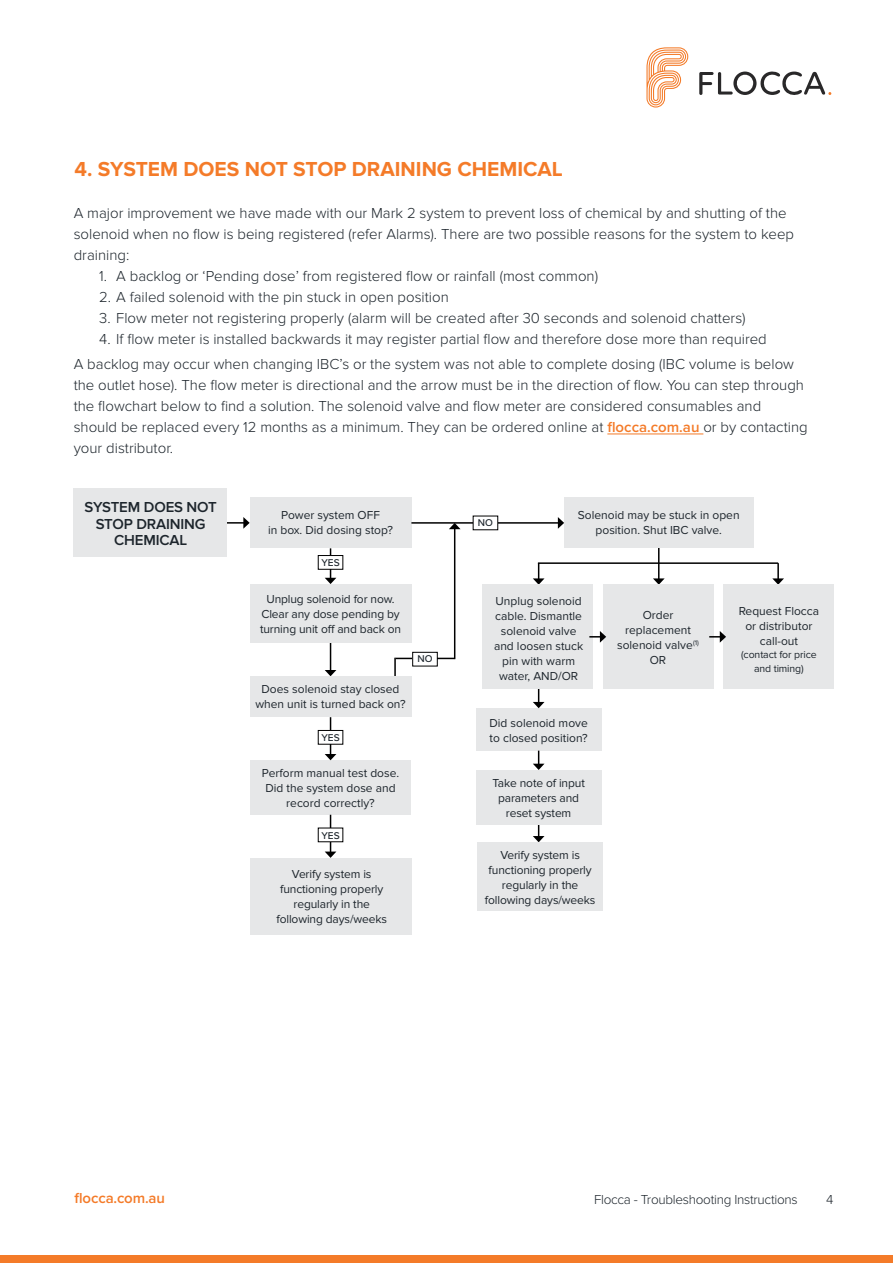
<style>
.page{position:relative;width:893px;height:1263px;background:#fff}
.page>*{position:absolute;margin:0;border:0;box-sizing:border-box;transform-origin:0 0}
.t1{font:700 21px "Proxima Nova";color:#f47b29}
.t2{font:300 15px/21px "Proxima Nova";color:#1d252c}
.t3{font:600 15px/16.5px "Proxima Nova";letter-spacing:-.01em;color:#1d252c;text-align:center}
.t4{font:600 15px "Proxima Nova";letter-spacing:-.01em;color:#f47b29}
.t5{font:300 13.5px "Proxima Nova";letter-spacing:-.02em;color:#1d252c}
.t6{font:12px/15px "Proxima Nova";color:#1d252c;text-align:center}
.t7{font:10.5px/13.5px "Proxima Nova";letter-spacing:-.01em;color:#1d252c;text-align:center}
.t8{font:500 10.2px "Proxima Nova";color:#1d252c}
.s1{font-weight:600;color:#f47b29}
</style>
<div class="page">
<svg style="left:699px;top:71px;width:132px;height:24px"></svg>
<svg style="left:646px;top:47px;width:42px;height:61px"></svg>
<hr style="left:658px;top:544px;width:1px;height:35px;background:#000">
<svg style="left:653px;top:578px;width:12px;height:7px"></svg>
<svg style="left:533px;top:563px;width:11px;height:22px"></svg>
<svg style="left:772px;top:563px;width:12px;height:22px"></svg>
<hr style="left:538px;top:562px;width:240px;height:2px;background:#000">
<svg style="left:533px;top:824px;width:11px;height:18px"></svg>
<div style="left:250px;top:858px;width:161px;height:77px;background:#e6e7e8"></div>
<hr style="left:330px;top:638px;width:1px;height:33px;background:#000">
<svg style="left:325px;top:670px;width:11px;height:6px"></svg>
<svg style="left:227px;top:517px;width:23px;height:12px"></svg>
<svg style="left:394px;top:658px;width:2px;height:18px"></svg>
<hr style="left:396px;top:658px;width:58px;height:1px;background:#000">
<hr style="left:454px;top:528px;width:1px;height:131px;background:#000">
<svg style="left:449px;top:524px;width:12px;height:5px"></svg>
<div style="left:413px;top:652px;width:24px;height:14px;background:#fff"></div>
<div style="left:412px;top:652px;width:25px;height:14px;border:1px solid #000"></div>
<hr style="left:607px;top:434px;width:96px;height:1px;background:#f47b29">
<div style="left:74px;top:489px;width:153px;height:68px;background:#e6e7e8"></div>
<div style="left:250px;top:497px;width:161px;height:51px;background:#e6e7e8"></div>
<div style="left:476px;top:708px;width:125px;height:43px;background:#e6e7e8"></div>
<div style="left:476px;top:770px;width:125px;height:54px;background:#e6e7e8"></div>
<div style="left:478px;top:842px;width:125px;height:69px;background:#e6e7e8"></div>
<div style="left:250px;top:584px;width:161px;height:59px;background:#e6e7e8"></div>
<div style="left:250px;top:760px;width:161px;height:55px;background:#e6e7e8"></div>
<div style="left:250px;top:676px;width:161px;height:41px;background:#e6e7e8"></div>
<div style="left:564px;top:497px;width:189px;height:51px;background:#e6e7e8"></div>
<hr style="left:330px;top:548px;width:1px;height:30px;background:#000">
<svg style="left:325px;top:578px;width:11px;height:6px"></svg>
<hr style="left:330px;top:717px;width:1px;height:38px;background:#000">
<svg style="left:325px;top:754px;width:11px;height:6px"></svg>
<hr style="left:330px;top:815px;width:1px;height:37px;background:#000">
<svg style="left:325px;top:851px;width:11px;height:7px"></svg>
<svg style="left:533px;top:689px;width:11px;height:19px"></svg>
<svg style="left:533px;top:751px;width:11px;height:19px"></svg>
<hr style="left:411px;top:522px;width:148px;height:2px;background:#000">
<svg style="left:558px;top:517px;width:6px;height:12px"></svg>
<div style="left:473px;top:516px;width:25px;height:14px;background:#fff"></div>
<div style="left:318px;top:555px;width:25px;height:14px;background:#fff"></div>
<div style="left:318px;top:555px;width:25px;height:14px;border:1px solid #000"></div>
<div style="left:318px;top:730px;width:25px;height:14px;background:#fff"></div>
<div style="left:318px;top:730px;width:25px;height:14px;border:1px solid #000"></div>
<div style="left:318px;top:828px;width:25px;height:14px;background:#fff"></div>
<div style="left:723px;top:585px;width:110px;height:104px;background:#e6e7e8"></div>
<div style="left:603px;top:585px;width:110px;height:104px;background:#e6e7e8"></div>
<div style="left:483px;top:585px;width:110px;height:104px;background:#e6e7e8"></div>
<svg style="left:709px;top:631px;width:17px;height:12px"></svg>
<svg style="left:589px;top:631px;width:17px;height:12px"></svg>
<div style="left:0;top:1255px;width:893px;height:8px;background:#f47b29"></div>
<h1 class="t1" style="left:75px;top:157px;width:490px">4. SYSTEM DOES NOT STOP DRAINING CHEMICAL</h1>
<p class="t2" style="left:74px;top:202px;width:722px">A major improvement we have made with our Mark 2 system to prevent loss of chemical by and shutting of the solenoid when no flow is being registered (refer Alarms). There are two possible reasons for the system to keep draining:</p>
<p class="t2" style="left:99px;top:265px;width:500px">1. A backlog or ‘Pending dose’ from registered flow or rainfall (most common)</p>
<p class="t2" style="left:99px;top:286px;width:351px">2. A failed solenoid with the pin stuck in open position</p>
<p class="t2" style="left:99px;top:307px;width:648px">3. Flow meter not registering properly (alarm will be created after 30 seconds and solenoid chatters)</p>
<p class="t2" style="left:74px;top:326px;width:722px;line-height:25.2px;text-align:center">4. If flow meter is installed backwards it may register partial flow and therefore dose more than required<br>A backlog may occur when changing IBC’s or the system was not able to complete dosing (IBC volume is below</p>
<p class="t2" style="left:74px;top:375px;width:735px">the outlet hose). The flow meter is directional and the arrow must be in the direction of flow. You can step through the flowchart below to find a solution. The solenoid valve and flow meter are considered consumables and should be replaced every 12 months as a minimum. They can be ordered online at <span class="s1">flocca.com.au</span> or by contacting your distributor.</p>
<p class="t3" style="left:84px;top:499px;width:134px">SYSTEM DOES NOT<br>STOP DRAINING<br>CHEMICAL</p>
<p class="t6" style="left:268px;top:507px;width:126px">Power system OFF<br>in box. Did dosing stop?</p>
<p class="t8" style="left:321px;top:555px;width:20px">YES</p>
<p class="t6" style="left:260px;top:592px;width:143px">Unplug solenoid for now.<br>Clear any dose pending by turning unit off and back on</p>
<p class="t6" style="left:255px;top:681px;width:152px">Does solenoid stay closed when unit is turned back on?</p>
<p class="t8" style="left:321px;top:730px;width:20px">YES</p>
<p class="t6" style="left:262px;top:765px;width:139px">Perform manual test dose.<br>Did the system dose and record correctly?</p>
<p class="t8" style="left:321px;top:828px;width:20px">YES</p>
<p class="t6" style="left:276px;top:866px;width:112px">Verify system is functioning properly regularly in the following days/weeks</p>
<p class="t8" style="left:417px;top:651px;width:17px">NO</p>
<p class="t8" style="left:478px;top:515px;width:17px">NO</p>
<p class="t6" style="left:578px;top:507px;width:163px">Solenoid may be stuck in open position. Shut IBC valve.</p>
<p class="t6" style="left:494px;top:593px;width:91px">Unplug solenoid cable. Dismantle solenoid valve and loosen stuck pin with warm water, AND/OR</p>
<p class="t6" style="left:489px;top:715px;width:100px;text-align:left">Did solenoid move to closed position?</p>
<p class="t6" style="left:492px;top:776px;width:94px">Take note of input parameters and reset system</p>
<p class="t6" style="left:485px;top:847px;width:112px">Verify system is functioning properly regularly in the following days/weeks</p>
<p class="t6" style="left:617px;top:608px;width:83px">Order replacement solenoid valve<sup>(1)<br></sup>OR</p>
<p class="t6" style="left:739px;top:603px;width:82px">Request Flocca or distributor call-out</p>
<p class="t7" style="left:741px;top:648px;width:77px">(contact for price and timing)</p>
<p class="t4" style="left:75px;top:1190px;width:92px">flocca.com.au</p>
<p class="t5" style="left:826px;top:1192px;width:9px">4</p>
<p class="t5" style="left:594px;top:1192px;width:205px">Flocca - Troubleshooting Instructions</p>
</div>
